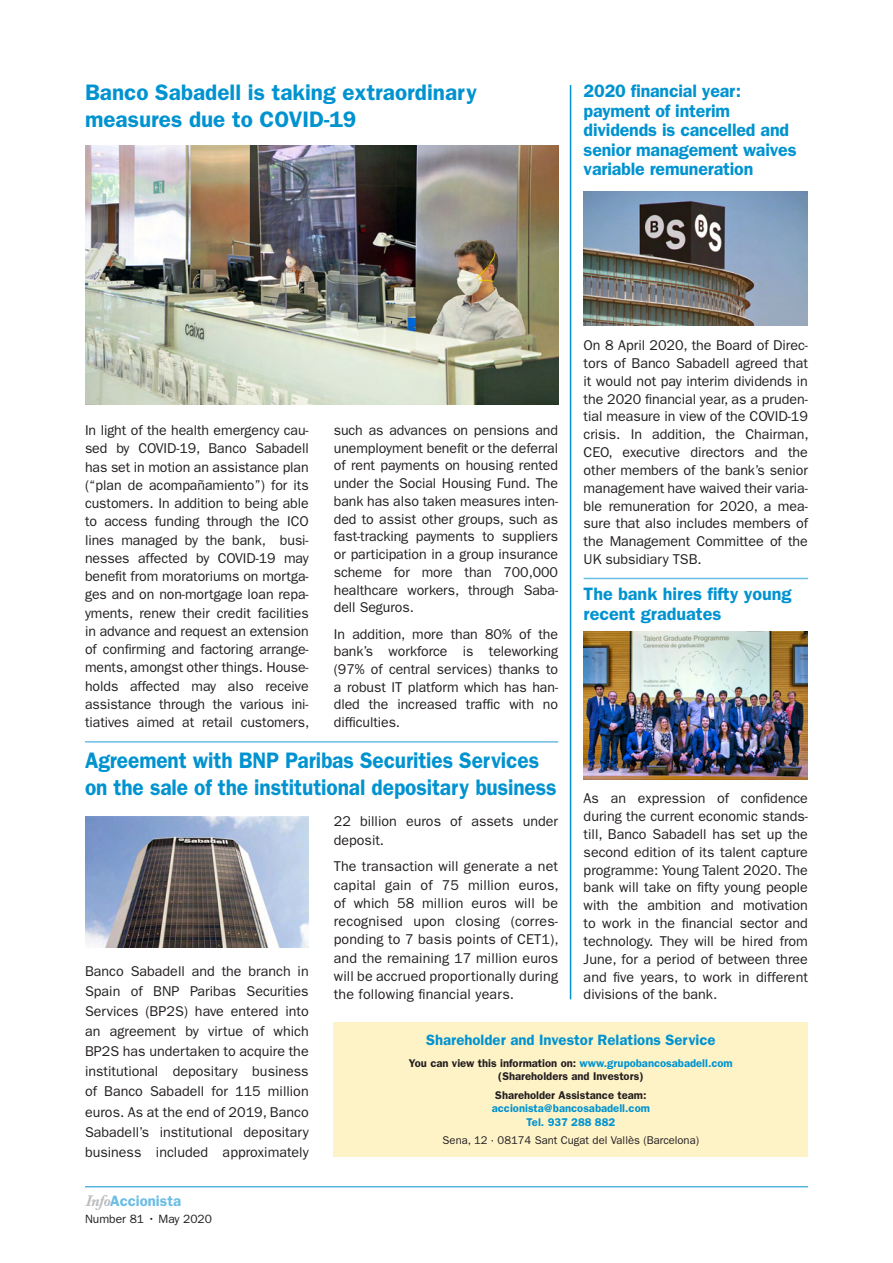
<style>
.page{position:relative;width:893px;height:1263px;background:#fff}
.page>*{position:absolute;margin:0;border:0;box-sizing:border-box;transform-origin:0 0}
.t1{font:600 22.5px/27px "ITC Franklin Gothic Std";letter-spacing:-.005em;color:#0093d0;scale:.93 1}
.t2{font:600 22.5px/27px "ITC Franklin Gothic Std";letter-spacing:-.005em;color:#0093d0}
.t3{font:600 18px/19.5px "ITC Franklin Gothic Std";letter-spacing:-.01em;color:#0093d0}
.t4{font:600 15px "ITC Franklin Gothic Std";color:#0093d0}
.t5{font:600 15px "ITC Franklin Gothic Std";color:#6bbde5}
.t6{font:14.25px/18.3px "ITC Franklin Gothic Std";letter-spacing:-.005em;color:#231f20;text-align:justify}
.t7{font:12px "ITC Franklin Gothic Std";color:#231f20}
.t8{font:600 11.25px/13.5px "ITC Franklin Gothic Std";color:#231f20;text-align:center}
.t9{font:11.25px "ITC Franklin Gothic Std";color:#231f20}
.t10{font:600 11.25px/13.5px "ITC Franklin Gothic Std";color:#0093d0;text-align:center}
.s1{color:#0093d0}
.s2{font-family:"Baskerville Book Med";font-weight:400;font-style:italic;color:#bcbdc0}
</style>
<div class="page">
<hr style="left:85px;top:1186px;width:723px;height:1px;background:#0093d0">
<hr style="left:85px;top:741px;width:473px;height:2px;background:#6bbde5">
<hr style="left:584px;top:578px;width:224px;height:1px;background:#6bbde5">
<img style="left:584px;top:191px;width:224px;height:135px">
<img style="left:584px;top:632px;width:224px;height:147px">
<div style="left:334px;top:1022px;width:474px;height:135px;background:#fef2c7"></div>
<img style="left:85px;top:145px;width:473px;height:260px">
<hr style="left:570px;top:85px;width:1px;height:914px;background:#0093d0">
<img style="left:85px;top:817px;width:224px;height:130px">
<h1 class="t2" style="left:85px;top:81px;width:393px">Banco Sabadell is taking extraordinary measures due to COVID-19</h1>
<p class="t3" style="left:584px;top:83px;width:214px">2020 financial year: payment of interim dividends is cancelled and senior management waives variable remuneration</p>
<p class="t6" style="left:85px;top:422px;width:226px">In light of the health emergency cau&shy;sed by COVID-19, Banco Sabadell has set in motion an assistance plan (“plan de acompañamiento”) for its customers. In addition to being able to access funding through the ICO lines managed by the bank, busi&shy;nesses affected by COVID-19 may benefit from moratoriums on mortga&shy;ges and on non-mortgage loan repa&shy;yments, renew their credit facilities in advance and request an extension of confirming and factoring arrange&shy;ments, amongst other things. House&shy;holds affected may also receive assistance through the various ini&shy;tiatives aimed at retail customers,</p>
<p class="t6" style="left:334px;top:422px;width:226px;line-height:17.7px">such as advances on pensions and unemployment benefit or the deferral of rent payments on housing rented under the Social Housing Fund. The bank has also taken measures inten&shy;ded to assist other groups, such as fast-tracking payments to suppliers or participation in a group insurance scheme for more than 700,000 healthcare workers, through Saba&shy;dell Seguros.</p>
<p class="t6" style="left:334px;top:626px;width:226px;line-height:17.7px">In addition, more than 80% of the bank’s workforce is teleworking (97% of central services) thanks to a robust IT platform which has han&shy;dled the increased traffic with no difficulties.</p>
<p class="t6" style="left:584px;top:337px;width:227px;line-height:17.9px">On 8 April 2020, the Board of Direc&shy;tors of Banco Sabadell agreed that it would not pay interim dividends in the 2020 financial year, as a pruden&shy;tial measure in view of the COVID-19 crisis. In addition, the Chairman, CEO, executive directors and the other members of the bank’s senior management have waived their varia&shy;ble remuneration for 2020, a mea&shy;sure that also includes members of the Management Committee of the UK subsidiary TSB.</p>
<p class="t3" style="left:584px;top:586px;width:210px">The bank hires fifty young recent graduates</p>
<h1 class="t1" style="left:85px;top:749px;width:509px">Agreement with BNP Paribas Securities Services on the sale of the institutional depositary business</h1>
<p class="t6" style="left:584px;top:790px;width:226px;line-height:17.9px">As an expression of confidence during the current economic stands&shy;till, Banco Sabadell has set up the second edition of its talent capture programme: Young Talent 2020. The bank will take on fifty young people with the ambition and motivation to work in the financial sector and technology. They will be hired from June, for a period of between three and five years, to work in different divisions of the bank.</p>
<p class="t4" style="left:426px;top:1034px;width:291px">Shareholder and Investor Relations Service</p>
<p class="t8" style="left:409px;top:1057px;width:325px">You can view this information on: <span class="s1">www.grupobancosabadell.com </span>(Shareholders and Investors)</p>
<p class="t8" style="left:495px;top:1089px;width:153px">Shareholder Assistance team:</p>
<p class="t10" style="left:492px;top:1102px;width:160px">accionista@bancosabadell.com<br>Tel. 937 288 882</p>
<p class="t9" style="left:443px;top:1136px;width:258px">Sena, 12 · 08174 Sant Cugat del Vallès (Barcelona)</p>
<p class="t6" style="left:334px;top:813px;width:226px">22 billion euros of assets under deposit.</p>
<p class="t6" style="left:334px;top:858px;width:227px">The transaction will generate a net capital gain of 75 million euros, of which 58 million euros will be recognised upon closing (corres&shy;ponding to 7 basis points of CET1), and the remaining 17 million euros will be accrued proportionally during the following financial years.</p>
<p class="t6" style="left:85px;top:962px;width:225px;line-height:20.1px">Banco Sabadell and the branch in Spain of BNP Paribas Securities Services (BP2S) have entered into an agreement by virtue of which BP2S has undertaken to acquire the institutional depositary business of Banco Sabadell for 115 million euros. As at the end of 2019, Banco Sabadell’s institutional depositary business included approximately</p>
<p class="t5" style="left:85px;top:1195px;width:98px"><span class="s2">Info</span>Accionista</p>
<p class="t7" style="left:85px;top:1214px;width:128px">Number 81 • May 2020</p>
</div>
